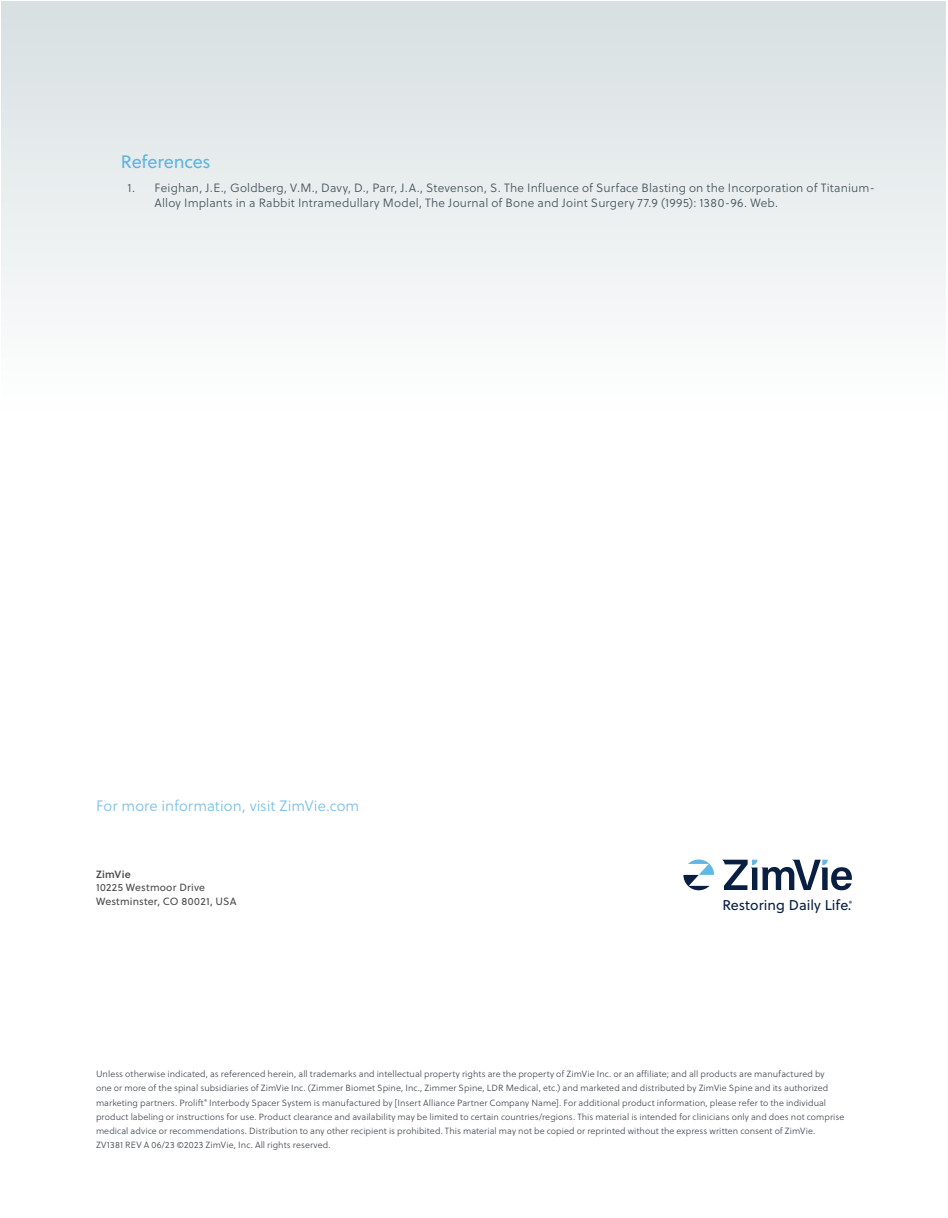
<style>
.page{position:relative;width:948px;height:1218px;background:#fff}
.page>*{position:absolute;margin:0;border:0;box-sizing:border-box;transform-origin:0 0}
.t1{font:18px "Soleil";letter-spacing:-.005em;color:#5eb5e0}
.t2{font:15px "Soleil Lt";letter-spacing:.005em;color:#79c0e8}
.t3{font:14.1px "Soleil";letter-spacing:.005em;color:#091f42}
.t4{font:12px/15px "Soleil Lt";letter-spacing:.015em;color:#45555f}
.t5{font:10.5px/13.5px "Soleil";letter-spacing:.015em;color:#4b4c4d}
.t6{font:10.5px "Soleil Sb";letter-spacing:.02em;color:#4b4c4d}
.t7{font:9px/14.1px "Soleil Lt";letter-spacing:.01em;color:#464b54}
.t8{font:5.85px "Soleil";color:#091f42}
</style>
<div class="page">
<div style="left:2px;top:2px;width:944px;height:810px;background:linear-gradient(to bottom,#e1e7e8,#fff)"></div>
<svg style="left:683px;top:860px;width:31px;height:30px"></svg>
<svg style="left:722px;top:860px;width:130px;height:30px"></svg>
<h1 class="t1" style="left:121px;top:148px;width:91px">References</h1>
<p class="t4" style="left:155px;top:181px;width:722px;text-indent:-27px">1. Feighan, J.E., Goldberg, V.M., Davy, D., Parr, J.A., Stevenson, S. The Influence of Surface Blasting on the Incorporation of Titanium-<br>Alloy Implants in a Rabbit Intramedullary Model, The Journal of Bone and Joint Surgery 77.9 (1995): 1380-96. Web.</p>
<h2 class="t2" style="left:96px;top:796px;width:265px">For more information, visit ZimVie.com</h2>
<p class="t6" style="left:96px;top:867px;width:36px">ZimVie</p>
<p class="t5" style="left:96px;top:881px;width:142px">10225 Westmoor Drive<br>Westminster, CO 80021, USA</p>
<h3 class="t3" style="left:722px;top:896px;width:131px">Restoring Daily Life.</h3>
<p class="t8" style="left:849px;top:899px;width:5px">®</p>
<p class="t7" style="left:96px;top:1067px;width:750px">Unless otherwise indicated, as referenced herein, all trademarks and intellectual property rights are the property of ZimVie Inc. or an affiliate; and all products are manufactured by<br>one or more of the spinal subsidiaries of ZimVie Inc. (Zimmer Biomet Spine, Inc., Zimmer Spine, LDR Medical, etc.) and marketed and distributed by ZimVie Spine and its authorized marketing partners. Prolift<sup>®</sup> Interbody Spacer System is manufactured by [Insert Alliance Partner Company Name]. For additional product information, please refer to the individual product labeling or instructions for use. Product clearance and availability may be limited to certain countries/regions. This material is intended for clinicians only and does not comprise medical advice or recommendations. Distribution to any other recipient is prohibited. This material may not be copied or reprinted without the express written consent of ZimVie.<br>ZV1381 REV A 06/23 ©2023 ZimVie, Inc. All rights reserved.</p>
</div>
